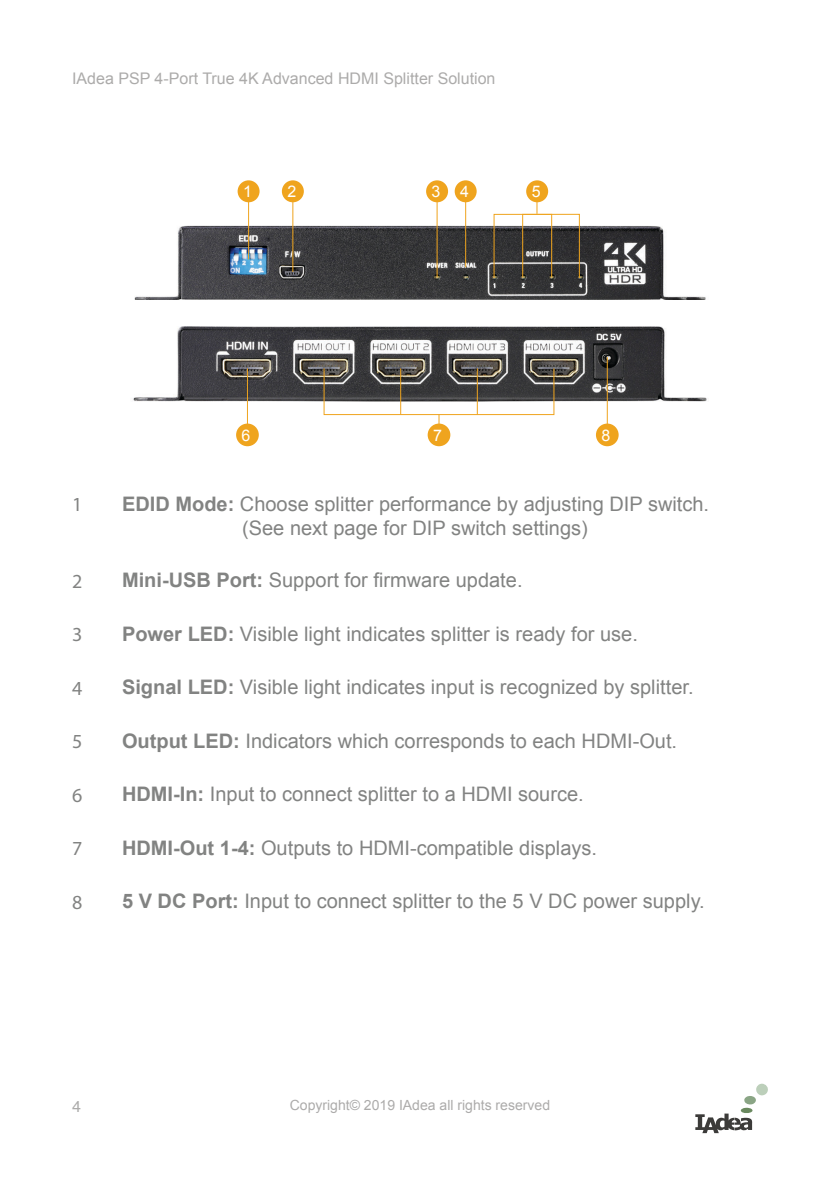
<style>
.page{position:relative;width:840px;height:1191px;background:#fff}
.page>*{position:absolute;margin:0;border:0;box-sizing:border-box;transform-origin:0 0}
.t1{font:20px "Arial";color:#828382}
.t2{font:20px "Myriad Pro";color:#828382}
.t3{font:16px "Arial";color:#acabaa}
.t4{font:16px "Arial";color:#fff}
.t5{font:16px "Helvetica";color:#acabaa}
.t6{font:14px "Arial";color:#acabaa}
.s1{font-weight:700}
</style>
<div class="page">
<svg style="left:695px;top:1083px;width:73px;height:50px"></svg>
<img style="left:134px;top:224px;width:572px;height:75px">
<hr style="left:248px;top:192px;width:1px;height:67px;background:#efa41e">
<div style="left:237px;top:180px;width:22px;height:22px;background:#efa41e;border-radius:50%"></div>
<hr style="left:436px;top:192px;width:1px;height:85px;background:#efa41e">
<div style="left:426px;top:180px;width:22px;height:22px;background:#efa41e;border-radius:50%"></div>
<hr style="left:465px;top:193px;width:1px;height:74px;background:#efa41e">
<div style="left:454px;top:180px;width:22px;height:22px;background:#efa41e;border-radius:50%"></div>
<hr style="left:292px;top:192px;width:1px;height:80px;background:#efa41e">
<div style="left:282px;top:180px;width:22px;height:22px;background:#efa41e;border-radius:50%"></div>
<svg style="left:536px;top:202px;width:1px;height:12px"></svg>
<div style="left:526px;top:180px;width:22px;height:22px;background:#efa41e;border-radius:50%"></div>
<div style="left:522px;top:214px;width:30px;height:64px;border:1px solid #efa41e"></div>
<img style="left:133px;top:326px;width:574px;height:75px">
<hr style="left:247px;top:368px;width:1px;height:67px;background:#efa41e">
<div style="left:236px;top:423px;width:23px;height:23px;background:#efa41e;border-radius:50%"></div>
<hr style="left:400px;top:368px;width:1px;height:46px;background:#efa41e">
<hr style="left:476px;top:368px;width:1px;height:46px;background:#efa41e">
<div style="left:323px;top:368px;width:231px;height:47px;border:1px solid #efa41e"></div>
<hr style="left:606px;top:357px;width:1px;height:78px;background:#efa41e">
<div style="left:595px;top:423px;width:23px;height:23px;background:#efa41e;border-radius:50%"></div>
<div style="left:427px;top:423px;width:23px;height:23px;background:#efa41e;border-radius:50%"></div>
<p class="t3" style="left:72px;top:68px;width:425px">IAdea PSP 4-Port True 4K Advanced HDMI Splitter Solution</p>
<p class="t4" style="left:243px;top:181px;width:10px">1</p>
<p class="t4" style="left:287px;top:181px;width:10px">2</p>
<p class="t4" style="left:431px;top:181px;width:10px">3</p>
<p class="t4" style="left:460px;top:181px;width:10px">4</p>
<p class="t4" style="left:531px;top:181px;width:10px">5</p>
<p class="t4" style="left:241px;top:424px;width:10px">6</p>
<p class="t4" style="left:433px;top:424px;width:10px">7</p>
<p class="t4" style="left:601px;top:424px;width:10px">8</p>
<p class="t2" style="left:72px;top:492px;width:12px">1</p>
<p class="t1" style="left:122px;top:491px;width:588px"><span class="s1">EDID Mode:</span> Choose splitter performance by adjusting DIP switch.</p>
<p class="t1" style="left:242px;top:515px;width:347px">(See next page for DIP switch settings)</p>
<p class="t2" style="left:72px;top:568px;width:12px">2</p>
<p class="t1" style="left:122px;top:567px;width:402px"><span class="s1">Mini-USB Port:</span> Support for firmware update.</p>
<p class="t2" style="left:72px;top:622px;width:12px">3</p>
<p class="t1" style="left:122px;top:620px;width:517px"><span class="s1">Power LED:</span> Visible light indicates splitter is ready for use.</p>
<p class="t2" style="left:72px;top:675px;width:12px">4</p>
<p class="t1" style="left:122px;top:674px;width:572px"><span class="s1">Signal LED:</span> Visible light indicates input is recognized by splitter.</p>
<p class="t2" style="left:72px;top:729px;width:12px">5</p>
<p class="t1" style="left:122px;top:727px;width:556px"><span class="s1">Output LED:</span> Indicators which corresponds to each HDMI-Out.</p>
<p class="t2" style="left:72px;top:782px;width:12px">6</p>
<p class="t1" style="left:122px;top:781px;width:463px"><span class="s1">HDMI-In:</span> Input to connect splitter to a HDMI source.</p>
<p class="t2" style="left:72px;top:836px;width:12px">7</p>
<p class="t1" style="left:122px;top:834px;width:476px"><span class="s1">HDMI-Out 1-4:</span> Outputs to HDMI-compatible displays.</p>
<p class="t2" style="left:72px;top:889px;width:12px">8</p>
<p class="t1" style="left:122px;top:888px;width:584px"><span class="s1">5 V DC Port:</span> Input to connect splitter to the 5 V DC power supply.</p>
<p class="t5" style="left:72px;top:1094px;width:10px">4</p>
<p class="t6" style="left:289px;top:1096px;width:262px">Copyright© 2019 IAdea all rights reserved</p>
</div>
